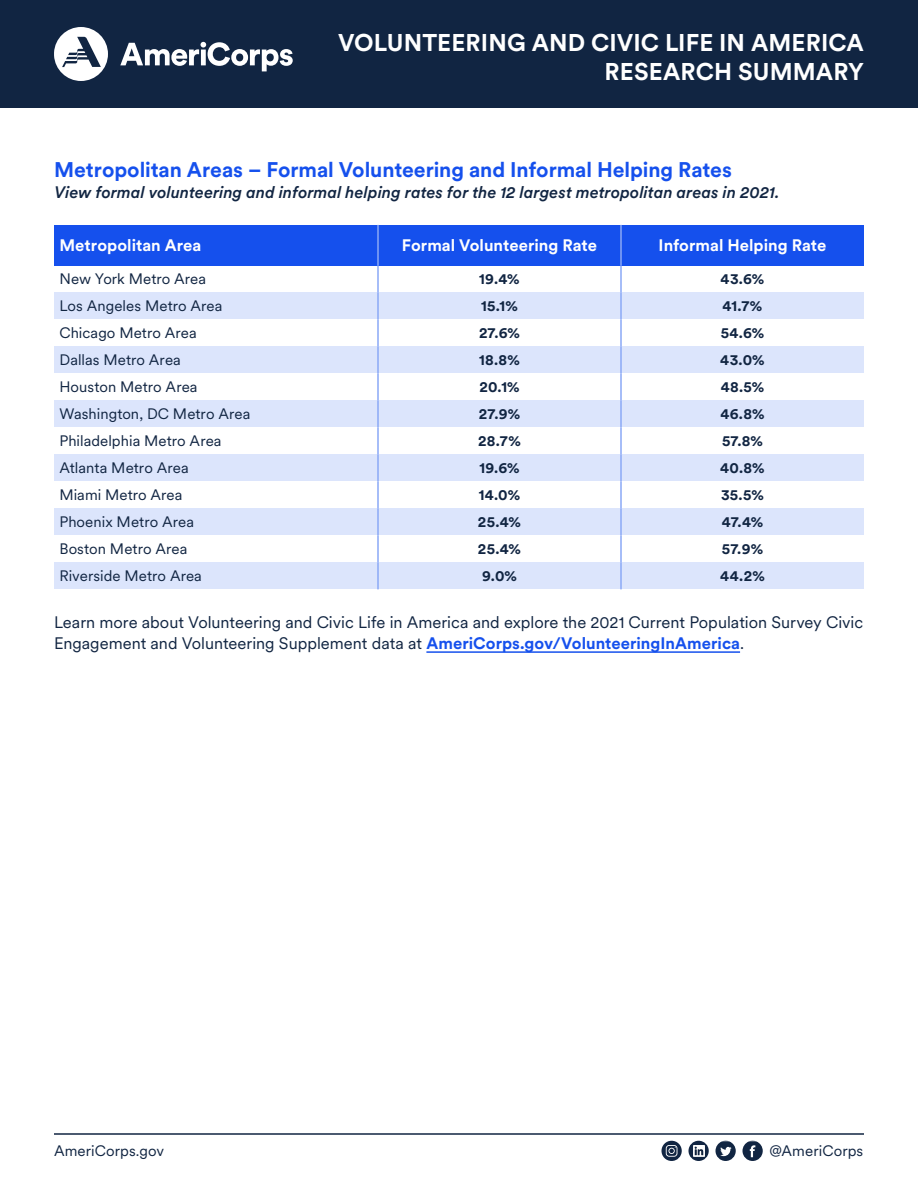
<style>
.page{position:relative;width:918px;height:1188px;background:#fff}
.page>*{position:absolute;margin:0;border:0;box-sizing:border-box;transform-origin:0 0}
.t1{font:700 24px/28.8px "Circular XX";letter-spacing:.005em;color:#fff;text-align:right}
.t2{font:700 21px "Circular XX";letter-spacing:-.005em;color:#1550ed}
.t3{font:16.5px/21px "Circular XX";color:#112542}
.t4{font:italic 500 16.5px "Circular XX";color:#112542}
.t5{font:700 16.5px "Circular XX";color:#fff}
.t6{font:15px "Circular XX";letter-spacing:.005em;color:#112542}
.t7{font:700 15px "Circular XX";letter-spacing:.01em;color:#112542}
.s1{font-weight:700;color:#1550ed}
</style>
<div class="page">
<hr style="left:54px;top:1133px;width:810px;height:2px;background:#112542">
<svg style="left:716px;top:1141px;width:20px;height:20px"></svg>
<svg style="left:743px;top:1141px;width:20px;height:20px"></svg>
<svg style="left:689px;top:1141px;width:20px;height:20px"></svg>
<svg style="left:693px;top:1145px;width:11px;height:11px"></svg>
<svg style="left:662px;top:1141px;width:20px;height:20px"></svg>
<div style="left:54px;top:225px;width:324px;height:40px;background:#1550ed"></div>
<div style="left:378px;top:225px;width:243px;height:40px;background:#1550ed"></div>
<div style="left:621px;top:225px;width:243px;height:40px;background:#1550ed"></div>
<div style="left:54px;top:292px;width:324px;height:27px;background:#dce5fc"></div>
<div style="left:378px;top:292px;width:243px;height:27px;background:#dce5fc"></div>
<div style="left:621px;top:292px;width:243px;height:27px;background:#dce5fc"></div>
<div style="left:54px;top:346px;width:324px;height:27px;background:#dce5fc"></div>
<div style="left:378px;top:346px;width:243px;height:27px;background:#dce5fc"></div>
<div style="left:621px;top:346px;width:243px;height:27px;background:#dce5fc"></div>
<div style="left:54px;top:400px;width:324px;height:27px;background:#dce5fc"></div>
<div style="left:378px;top:400px;width:243px;height:27px;background:#dce5fc"></div>
<div style="left:621px;top:400px;width:243px;height:27px;background:#dce5fc"></div>
<div style="left:54px;top:454px;width:324px;height:27px;background:#dce5fc"></div>
<div style="left:378px;top:454px;width:243px;height:27px;background:#dce5fc"></div>
<div style="left:621px;top:454px;width:243px;height:27px;background:#dce5fc"></div>
<div style="left:54px;top:508px;width:324px;height:27px;background:#dce5fc"></div>
<div style="left:378px;top:508px;width:243px;height:27px;background:#dce5fc"></div>
<div style="left:621px;top:508px;width:243px;height:27px;background:#dce5fc"></div>
<div style="left:54px;top:562px;width:324px;height:27px;background:#dce5fc"></div>
<div style="left:378px;top:562px;width:243px;height:27px;background:#dce5fc"></div>
<div style="left:621px;top:562px;width:243px;height:27px;background:#dce5fc"></div>
<hr style="left:377px;top:225px;width:2px;height:40px;background:#8aa8f6">
<hr style="left:620px;top:225px;width:2px;height:40px;background:#8aa8f6">
<hr style="left:377px;top:265px;width:2px;height:27px;background:#8aa8f6">
<hr style="left:620px;top:265px;width:2px;height:27px;background:#8aa8f6">
<hr style="left:377px;top:292px;width:2px;height:27px;background:#8aa8f6">
<hr style="left:620px;top:292px;width:2px;height:27px;background:#8aa8f6">
<hr style="left:377px;top:319px;width:2px;height:27px;background:#8aa8f6">
<hr style="left:620px;top:319px;width:2px;height:27px;background:#8aa8f6">
<hr style="left:377px;top:346px;width:2px;height:27px;background:#8aa8f6">
<hr style="left:620px;top:346px;width:2px;height:27px;background:#8aa8f6">
<hr style="left:377px;top:373px;width:2px;height:27px;background:#8aa8f6">
<hr style="left:620px;top:373px;width:2px;height:27px;background:#8aa8f6">
<hr style="left:377px;top:400px;width:2px;height:27px;background:#8aa8f6">
<hr style="left:620px;top:400px;width:2px;height:27px;background:#8aa8f6">
<hr style="left:377px;top:427px;width:2px;height:27px;background:#8aa8f6">
<hr style="left:620px;top:427px;width:2px;height:27px;background:#8aa8f6">
<hr style="left:377px;top:454px;width:2px;height:27px;background:#8aa8f6">
<hr style="left:620px;top:454px;width:2px;height:27px;background:#8aa8f6">
<hr style="left:377px;top:481px;width:2px;height:27px;background:#8aa8f6">
<hr style="left:620px;top:481px;width:2px;height:27px;background:#8aa8f6">
<hr style="left:377px;top:508px;width:2px;height:27px;background:#8aa8f6">
<hr style="left:620px;top:508px;width:2px;height:27px;background:#8aa8f6">
<hr style="left:377px;top:535px;width:2px;height:27px;background:#8aa8f6">
<hr style="left:620px;top:535px;width:2px;height:27px;background:#8aa8f6">
<hr style="left:377px;top:562px;width:2px;height:27px;background:#8aa8f6">
<hr style="left:620px;top:562px;width:2px;height:27px;background:#8aa8f6">
<hr style="left:426px;top:651px;width:314px;height:2px;background:#1550ed">
<div style="left:0;top:0;width:918px;height:108px;background:#112542"></div>
<svg style="left:54px;top:27px;width:54px;height:54px"></svg>
<svg style="left:120px;top:42px;width:173px;height:29px"></svg>
<h1 class="t1" style="left:338px;top:28px;width:527px">VOLUNTEERING AND CIVIC LIFE IN AMERICA<br>RESEARCH SUMMARY</h1>
<h2 class="t2" style="left:54px;top:155px;width:679px">Metropolitan Areas – Formal Volunteering and Informal Helping Rates</h2>
<p class="t4" style="left:54px;top:181px;width:727px">View formal volunteering and informal helping rates for the 12 largest metropolitan areas in 2021.</p>
<p class="t5" style="left:59px;top:234px;width:143px">Metropolitan Area</p>
<p class="t5" style="left:402px;top:234px;width:197px">Formal Volunteering Rate</p>
<p class="t5" style="left:659px;top:234px;width:169px">Informal Helping Rate</p>
<p class="t6" style="left:59px;top:269px;width:148px">New York Metro Area</p>
<p class="t7" style="left:479px;top:269px;width:42px">19.4%</p>
<p class="t7" style="left:721px;top:269px;width:45px">43.6%</p>
<p class="t6" style="left:59px;top:296px;width:165px">Los Angeles Metro Area</p>
<p class="t7" style="left:481px;top:296px;width:38px">15.1%</p>
<p class="t7" style="left:723px;top:296px;width:41px">41.7%</p>
<p class="t6" style="left:59px;top:323px;width:139px">Chicago Metro Area</p>
<p class="t7" style="left:479px;top:323px;width:42px">27.6%</p>
<p class="t7" style="left:721px;top:323px;width:45px">54.6%</p>
<p class="t6" style="left:59px;top:350px;width:123px">Dallas Metro Area</p>
<p class="t7" style="left:479px;top:350px;width:42px">18.8%</p>
<p class="t7" style="left:720px;top:350px;width:46px">43.0%</p>
<p class="t6" style="left:59px;top:377px;width:140px">Houston Metro Area</p>
<p class="t7" style="left:480px;top:377px;width:42px">20.1%</p>
<p class="t7" style="left:721px;top:377px;width:45px">48.5%</p>
<p class="t6" style="left:59px;top:404px;width:192px">Washington, DC Metro Area</p>
<p class="t7" style="left:479px;top:404px;width:43px">27.9%</p>
<p class="t7" style="left:720px;top:404px;width:46px">46.8%</p>
<p class="t6" style="left:59px;top:431px;width:164px">Philadelphia Metro Area</p>
<p class="t7" style="left:478px;top:431px;width:44px">28.7%</p>
<p class="t7" style="left:722px;top:431px;width:42px">57.8%</p>
<p class="t6" style="left:59px;top:458px;width:131px">Atlanta Metro Area</p>
<p class="t7" style="left:479px;top:458px;width:42px">19.6%</p>
<p class="t7" style="left:720px;top:458px;width:46px">40.8%</p>
<p class="t6" style="left:59px;top:485px;width:125px">Miami Metro Area</p>
<p class="t7" style="left:479px;top:485px;width:43px">14.0%</p>
<p class="t7" style="left:721px;top:485px;width:44px">35.5%</p>
<p class="t6" style="left:59px;top:512px;width:136px">Phoenix Metro Area</p>
<p class="t7" style="left:478px;top:512px;width:45px">25.4%</p>
<p class="t7" style="left:722px;top:512px;width:43px">47.4%</p>
<p class="t6" style="left:59px;top:539px;width:129px">Boston Metro Area</p>
<p class="t7" style="left:478px;top:539px;width:45px">25.4%</p>
<p class="t7" style="left:722px;top:539px;width:43px">57.9%</p>
<p class="t6" style="left:59px;top:566px;width:144px">Riverside Metro Area</p>
<p class="t7" style="left:482px;top:566px;width:36px">9.0%</p>
<p class="t7" style="left:720px;top:566px;width:46px">44.2%</p>
<p class="t3" style="left:54px;top:611px;width:811px">Learn more about Volunteering and Civic Life in America and explore the 2021 Current Population Survey Civic<br>Engagement and Volunteering Supplement data at <span class="s1">AmeriCorps.gov/VolunteeringInAmerica</span>.</p>
<p class="t6" style="left:54px;top:1141px;width:112px">AmeriCorps.gov</p>
<p class="t6" style="left:770px;top:1141px;width:95px">@AmeriCorps</p>
</div>
